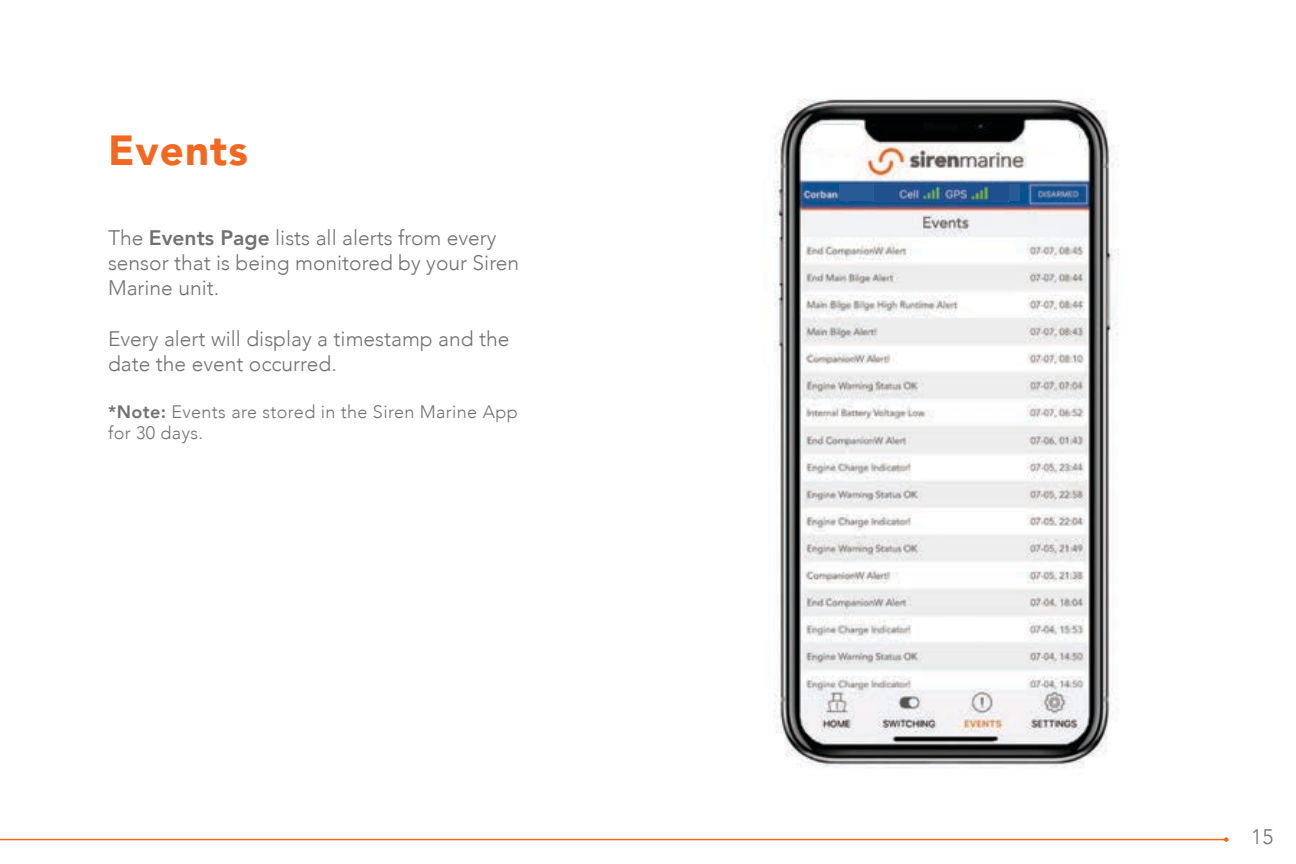
<style>
.page{position:relative;width:1296px;height:864px;background:#fff}
.page>*{position:absolute;margin:0;border:0;box-sizing:border-box;transform-origin:0 0}
.t1{font:900 42px "Avenir";letter-spacing:.025em;color:#f36821}
.t2{font:300 21px/25.2px "Avenir";color:#717171}
.t3{font:300 18px/21.6px "Avenir";letter-spacing:.02em;color:#717171}
.s1{font-weight:800}
</style>
<div class="page">
<hr style="left:0;top:839px;width:1226px;height:1px;background:#f36821">
<svg style="left:1224px;top:837px;width:4px;height:5px"></svg>
<img style="left:774px;top:98px;width:345px;height:670px">
<div style="left:1024px;top:125px;width:55px;height:23px;background:#fff;border-radius:12px"></div>
<div style="left:812px;top:125px;width:52px;height:23px;background:#fff;border-radius:12px"></div>
<div style="left:968px;top:184px;width:52px;height:16px;background:#285a96"></div>
<div style="left:840px;top:184px;width:33px;height:16px;background:#285a96"></div>
<img style="left:873px;top:184px;width:136px;height:18px">
<img style="left:968px;top:184px;width:41px;height:16px">
<h1 class="t1" style="left:108px;top:115px;width:141px">Events</h1>
<p class="t2" style="left:108px;top:225px;width:413px">The <span class="s1">Events Page</span> lists all alerts from every sensor that is being monitored by your Siren<br>Marine unit.</p>
<p class="t2" style="left:108px;top:326px;width:403px">Every alert will display a timestamp and the date the event occurred.</p>
<p class="t3" style="left:108px;top:401px;width:411px"><span class="s1">*Note:</span> Events are stored in the Siren Marine App for 30 days.</p>
<p class="t2" style="left:1251px;top:824px;width:24px">15</p>
</div>
